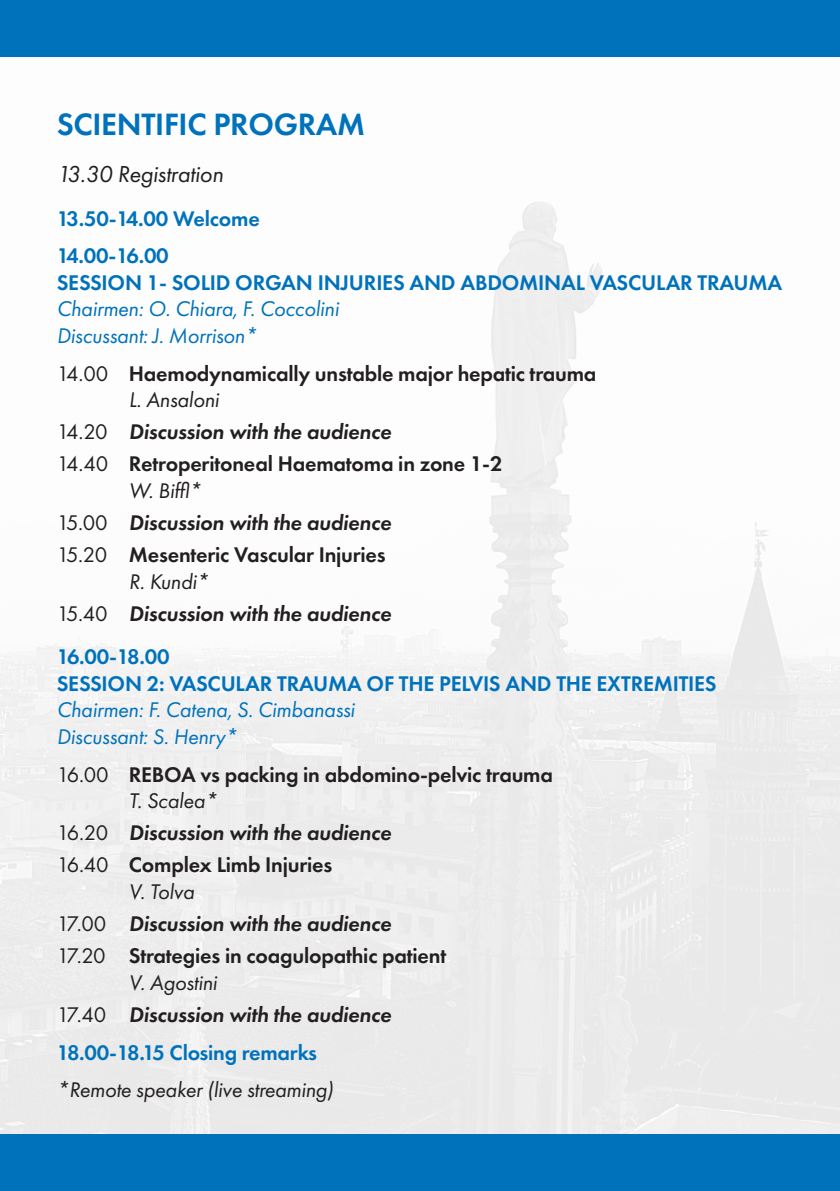
<style>
.page{position:relative;width:840px;height:1191px;background:#fff}
.page>*{position:absolute;margin:0;border:0;box-sizing:border-box;transform-origin:0 0}
.t1{font:600 32px "Futura PT";letter-spacing:-.01em;color:#0072bc}
.t2{font:italic 24px "Futura PT";letter-spacing:-.01em;color:#231f20}
.t3{font:600 22px/26.4px "Futura PT";letter-spacing:-.01em;color:#231f20}
.t4{font:italic 600 22px "Futura PT";letter-spacing:-.01em;color:#231f20}
.t5{font:600 22px/26.4px "Futura PT";letter-spacing:-.01em;color:#0072bc}
.t6{font:italic 22px "Futura PT";letter-spacing:-.01em;color:#0072bc}
.t7{font:italic 22px "Futura PT";letter-spacing:-.01em;color:#231f20}
.s1{font-weight:400}
.s2{font-weight:400;font-style:italic}
.s3{font-weight:400;font-style:normal}
</style>
<div class="page">
<div style="left:0;top:0;width:839px;height:57px;background:#0072bc"></div>
<div style="left:0;top:1134px;width:839px;height:57px;background:#0072bc"></div>
<p class="t1" style="left:57px;top:104px;width:309px">SCIENTIFIC PROGRAM</p>
<p class="t2" style="left:57px;top:160px;width:168px">13.30 Registration</p>
<p class="t5" style="left:57px;top:205px;width:204px">13.50-14.00 Welcome</p>
<p class="t5" style="left:57px;top:243px;width:726px">14.00-16.00<br>SESSION 1- SOLID ORGAN INJURIES AND ABDOMINAL VASCULAR TRAUMA</p>
<p class="t6" style="left:57px;top:296px;width:283px">Chairmen: O. Chiara, F. Coccolini</p>
<p class="t6" style="left:57px;top:322px;width:202px">Discussant: J. Morrison*</p>
<p class="t3" style="left:129px;top:360px;width:469px;text-indent:-72px"><span class="s1">14.00</span> Haemodynamically unstable major hepatic trauma<br><span class="s2">L. Ansaloni</span></p>
<p class="t4" style="left:57px;top:418px;width:336px"><span class="s3">14.20</span> Discussion with the audience</p>
<p class="t3" style="left:129px;top:450px;width:375px;text-indent:-72px"><span class="s1">14.40</span> Retroperitoneal Haematoma in zone 1-2<br><span class="s2">W. Biffl*</span></p>
<p class="t4" style="left:57px;top:508px;width:336px"><span class="s3">15.00</span> Discussion with the audience</p>
<p class="t3" style="left:129px;top:541px;width:258px;text-indent:-72px"><span class="s1">15.20</span> Mesenteric Vascular Injuries<br><span class="s2">R. Kundi*</span></p>
<p class="t4" style="left:57px;top:599px;width:336px"><span class="s3">15.40</span> Discussion with the audience</p>
<p class="t5" style="left:57px;top:643px;width:661px">16.00-18.00<br>SESSION 2: VASCULAR TRAUMA OF THE PELVIS AND THE EXTREMITIES</p>
<p class="t6" style="left:57px;top:697px;width:299px">Chairmen: F. Catena, S. Cimbanassi</p>
<p class="t6" style="left:57px;top:723px;width:182px">Discussant: S. Henry*</p>
<p class="t3" style="left:129px;top:761px;width:425px;text-indent:-72px"><span class="s1">16.00</span> REBOA vs packing in abdomino-pelvic trauma<br><span class="s2">T. Scalea*</span></p>
<p class="t4" style="left:57px;top:818px;width:336px"><span class="s3">16.20</span> Discussion with the audience</p>
<p class="t3" style="left:129px;top:851px;width:205px;text-indent:-72px"><span class="s1">16.40</span> Complex Limb Injuries<br><span class="s2">V. Tolva</span></p>
<p class="t4" style="left:57px;top:909px;width:336px"><span class="s3">17.00</span> Discussion with the audience</p>
<p class="t3" style="left:129px;top:942px;width:319px;text-indent:-72px"><span class="s1">17.20</span> Strategies in coagulopathic patient<br><span class="s2">V. Agostini</span></p>
<p class="t4" style="left:57px;top:1000px;width:336px"><span class="s3">17.40</span> Discussion with the audience</p>
<p class="t5" style="left:57px;top:1038px;width:262px">18.00-18.15 Closing remarks</p>
<p class="t7" style="left:57px;top:1077px;width:278px">*Remote speaker (live streaming)</p>
</div>
